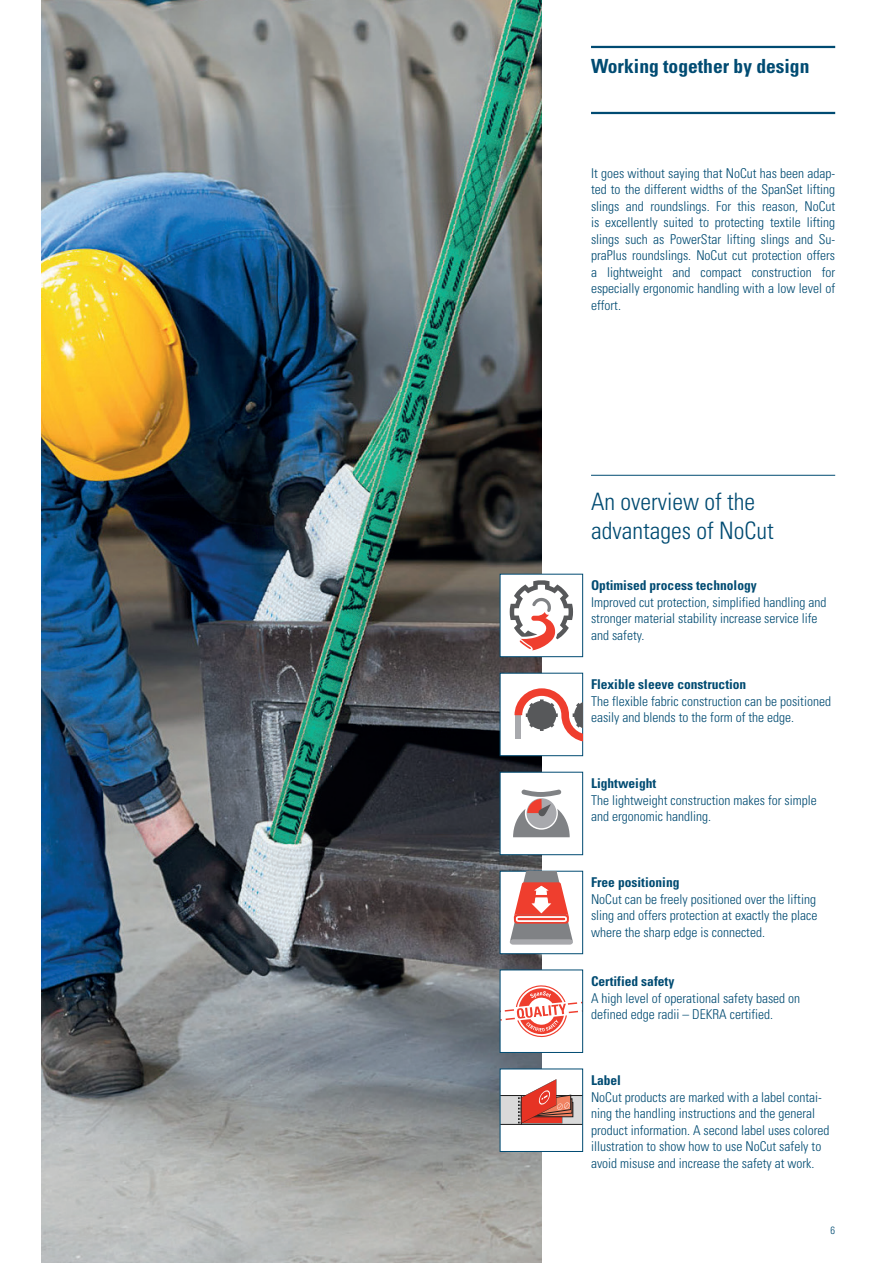
<style>
.page{position:relative;width:885px;height:1263px;background:#fff}
.page>*{position:absolute;margin:0;border:0;box-sizing:border-box;transform-origin:0 0}
.t1{font:300 condensed 24px/28.8px "Univers";color:#004b72}
.t2{font:700 condensed 19.5px "Univers";color:#004b72}
.t3{font:300 condensed 13.5px/16.5px "Univers";color:#004b72}
.t4{font:700 condensed 13.5px "Univers";color:#004b72}
.t5{font:300 condensed 10.5px "Univers";color:#004b72}
</style>
<div class="page">
<img style="left:41px;top:0;width:500px;height:1263px">
<div style="left:500px;top:772px;width:83px;height:83px;background:#fff;border:1px solid #004b72"></div>
<svg style="left:513px;top:790px;width:56px;height:47px"></svg>
<div style="left:500px;top:673px;width:83px;height:83px;background:#fff;border:1px solid #004b72"></div>
<svg style="left:514px;top:688px;width:68px;height:54px"></svg>
<div style="left:500px;top:871px;width:83px;height:83px;background:#fff;border:1px solid #004b72"></div>
<svg style="left:509px;top:871px;width:64px;height:74px"></svg>
<div style="left:500px;top:970px;width:82px;height:82px;background:#fff"></div>
<svg style="left:504px;top:985px;width:74px;height:53px"></svg>
<div style="left:500px;top:970px;width:83px;height:83px;border:1px solid #004b72"></div>
<div style="left:500px;top:574px;width:82px;height:83px;background:#fff"></div>
<svg style="left:509px;top:580px;width:64px;height:71px"></svg>
<div style="left:500px;top:574px;width:83px;height:83px;border:1px solid #004b72"></div>
<hr style="left:591px;top:475px;width:244px;height:1px;background:#004b72">
<div style="left:500px;top:1069px;width:82px;height:82px;background:#fff"></div>
<div style="left:500px;top:1095px;width:82px;height:29px;background:#d9d9d9"></div>
<hr style="left:500px;top:1124px;width:82px;height:1px;background:#1c1c1c">
<hr style="left:500px;top:1095px;width:82px;height:1px;background:#1c1c1c">
<svg style="left:572px;top:1102px;width:1px;height:15px"></svg>
<svg style="left:518px;top:1079px;width:54px;height:46px"></svg>
<div style="left:500px;top:1069px;width:83px;height:83px;border:1px solid #004b72"></div>
<hr style="left:591px;top:46px;width:244px;height:2px;background:#004b72">
<hr style="left:591px;top:112px;width:244px;height:2px;background:#004b72">
<h2 class="t2" style="left:591px;top:54px;width:220px">Working together by design</h2>
<p class="t3" style="left:591px;top:165px;width:246px;text-align:justify">It goes without saying that NoCut has been adap&shy;ted to the different widths of the SpanSet lifting slings and roundslings. For this reason, NoCut is excellently suited to protecting textile lifting slings such as PowerStar lifting slings and Su&shy;praPlus roundslings. NoCut cut protection offers a lightweight and compact construction for especially ergonomic handling with a low level of effort.</p>
<h1 class="t1" style="left:591px;top:488px;width:184px">An overview of the advantages of NoCut</h1>
<p class="t4" style="left:591px;top:577px;width:167px">Optimised process technology</p>
<p class="t3" style="left:591px;top:594px;width:237px">Improved cut protection, simplified handling and stronger material stability increase service life and safety.</p>
<p class="t4" style="left:591px;top:676px;width:157px">Flexible sleeve construction</p>
<p class="t3" style="left:591px;top:693px;width:241px">The flexible fabric construction can be positioned easily and blends to the form of the edge.</p>
<p class="t4" style="left:591px;top:775px;width:67px">Lightweight</p>
<p class="t3" style="left:591px;top:792px;width:227px">The lightweight construction makes for simple and ergonomic handling.</p>
<p class="t4" style="left:591px;top:874px;width:90px">Free positioning</p>
<p class="t3" style="left:591px;top:891px;width:228px;text-align:justify">NoCut can be freely positioned over the lifting sling and offers protection at exactly the place where the sharp edge is connected.</p>
<p class="t4" style="left:591px;top:973px;width:85px">Certified safety</p>
<p class="t3" style="left:591px;top:990px;width:211px">A high level of operational safety based on defined edge radii – DEKRA certified.</p>
<p class="t4" style="left:591px;top:1072px;width:31px">Label</p>
<p class="t3" style="left:591px;top:1089px;width:240px">NoCut products are marked with a label contai&shy;ning the handling instructions and the general product information. A second label uses colored illustration to show how to use NoCut safely to avoid misuse and increase the safety at work.</p>
<p class="t5" style="left:830px;top:1224px;width:6px">6</p>
</div>
